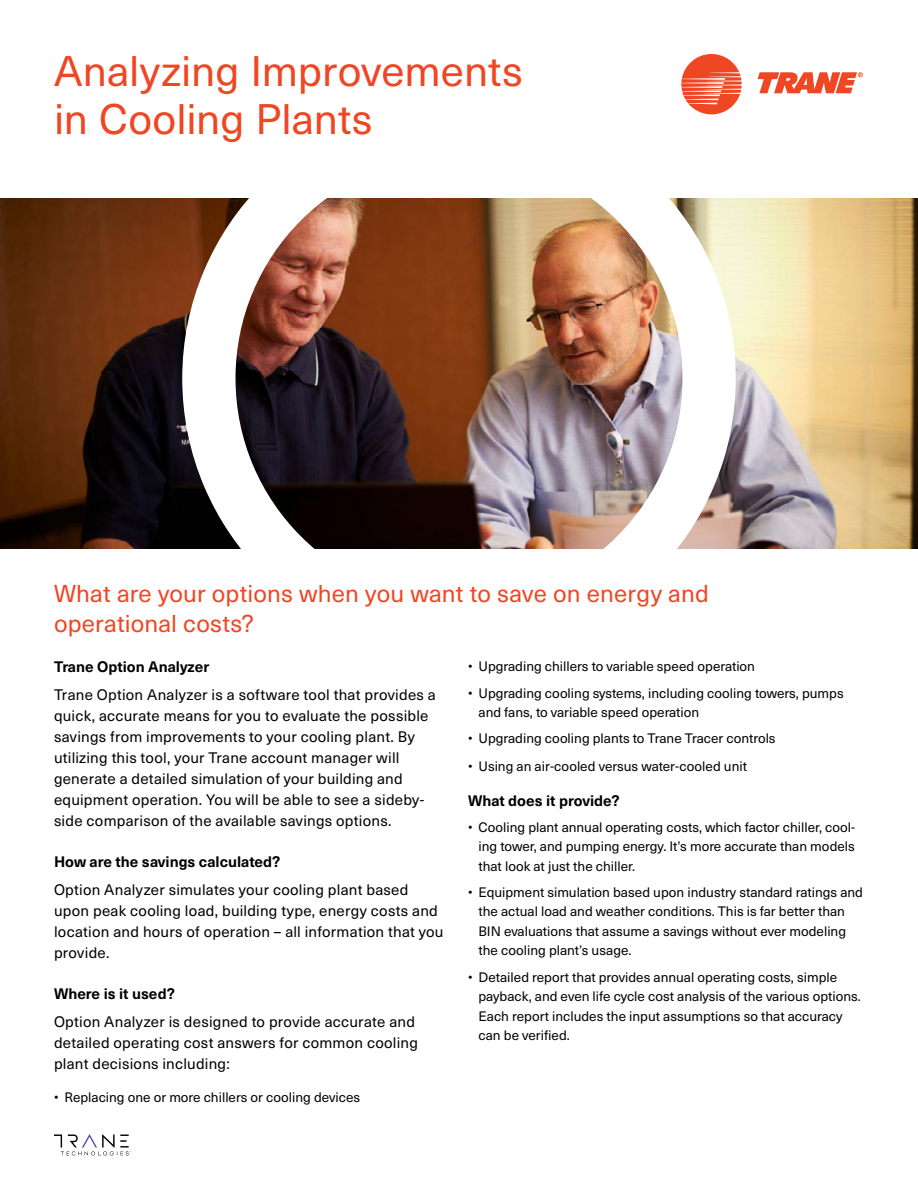
<style>
.page{position:relative;width:918px;height:1188px;background:#fff}
.page>*{position:absolute;margin:0;border:0;box-sizing:border-box;transform-origin:0 0}
.t1{font:42px/48px "Neue Haas Unica W1 G";color:#ef4623}
.t2{font:24px/30px "Neue Haas Unica W1 G";letter-spacing:.005em;color:#ef4623}
.t3{font:15px/21px "Neue Haas Unica W1 G";letter-spacing:.015em;color:#000}
.t4{font:700 15px "Neue Haas Unica W1 G";color:#000}
.t5{font:13.5px/19.5px "Neue Haas Unica W1 G";color:#000}
</style>
<div class="page">
<svg style="left:681px;top:54px;width:61px;height:60px"></svg>
<svg style="left:758px;top:72px;width:105px;height:21px"></svg>
<svg style="left:54px;top:1134px;width:77px;height:21px"></svg>
<img style="left:0;top:198px;width:918px;height:351px">
<img style="left:182px;top:198px;width:554px;height:351px">
<h1 class="t1" style="left:54px;top:45px;width:470px">Analyzing Improvements in Cooling Plants</h1>
<h2 class="t2" style="left:54px;top:578px;width:656px">What are your options when you want to save on energy and operational costs?</h2>
<p class="t4" style="left:54px;top:656px;width:157px">Trane Option Analyzer</p>
<p class="t3" style="left:54px;top:684px;width:383px">Trane Option Analyzer is a software tool that provides a quick, accurate means for you to evaluate the possible savings from improvements to your cooling plant. By utilizing this tool, your Trane account manager will generate a detailed simulation of your building and equipment operation. You will be able to see a sideby&shy;side comparison of the available savings options.</p>
<p class="t4" style="left:54px;top:851px;width:228px">How are the savings calculated?</p>
<p class="t3" style="left:54px;top:879px;width:391px">Option Analyzer simulates your cooling plant based upon peak cooling load, building type, energy costs and location and hours of operation – all information that you provide.</p>
<p class="t4" style="left:54px;top:983px;width:122px">Where is it used?</p>
<p class="t3" style="left:54px;top:1011px;width:366px">Option Analyzer is designed to provide accurate and detailed operating cost answers for common cooling plant decisions including:</p>
<p class="t5" style="left:54px;top:1087px;width:308px">• Replacing one or more chillers or cooling devices</p>
<p class="t5" style="left:468px;top:656px;width:289px">• Upgrading chillers to variable speed operation</p>
<p class="t5" style="left:479px;top:682px;width:367px;text-indent:-11px">• Upgrading cooling systems, including cooling towers, pumps and fans, to variable speed operation</p>
<p class="t5" style="left:468px;top:728px;width:309px">• Upgrading cooling plants to Trane Tracer controls</p>
<p class="t5" style="left:468px;top:756px;width:281px">• Using an air-cooled versus water-cooled unit</p>
<p class="t4" style="left:468px;top:789px;width:153px">What does it provide?</p>
<p class="t5" style="left:479px;top:817px;width:378px;text-align:justify;text-indent:-11px">• Cooling plant annual operating costs, which factor chiller, cool&shy;ing tower, and pumping energy. It’s more accurate than models that look at just the chiller.</p>
<p class="t5" style="left:479px;top:882px;width:386px;text-indent:-11px">• Equipment simulation based upon industry standard ratings and the actual load and weather conditions. This is far better than BIN evaluations that assume a savings without ever modeling the cooling plant’s usage.</p>
<p class="t5" style="left:479px;top:966px;width:384px;text-indent:-11px">• Detailed report that provides annual operating costs, simple payback, and even life cycle cost analysis of the various options.<br>Each report includes the input assumptions so that accuracy can be verified.</p>
</div>
